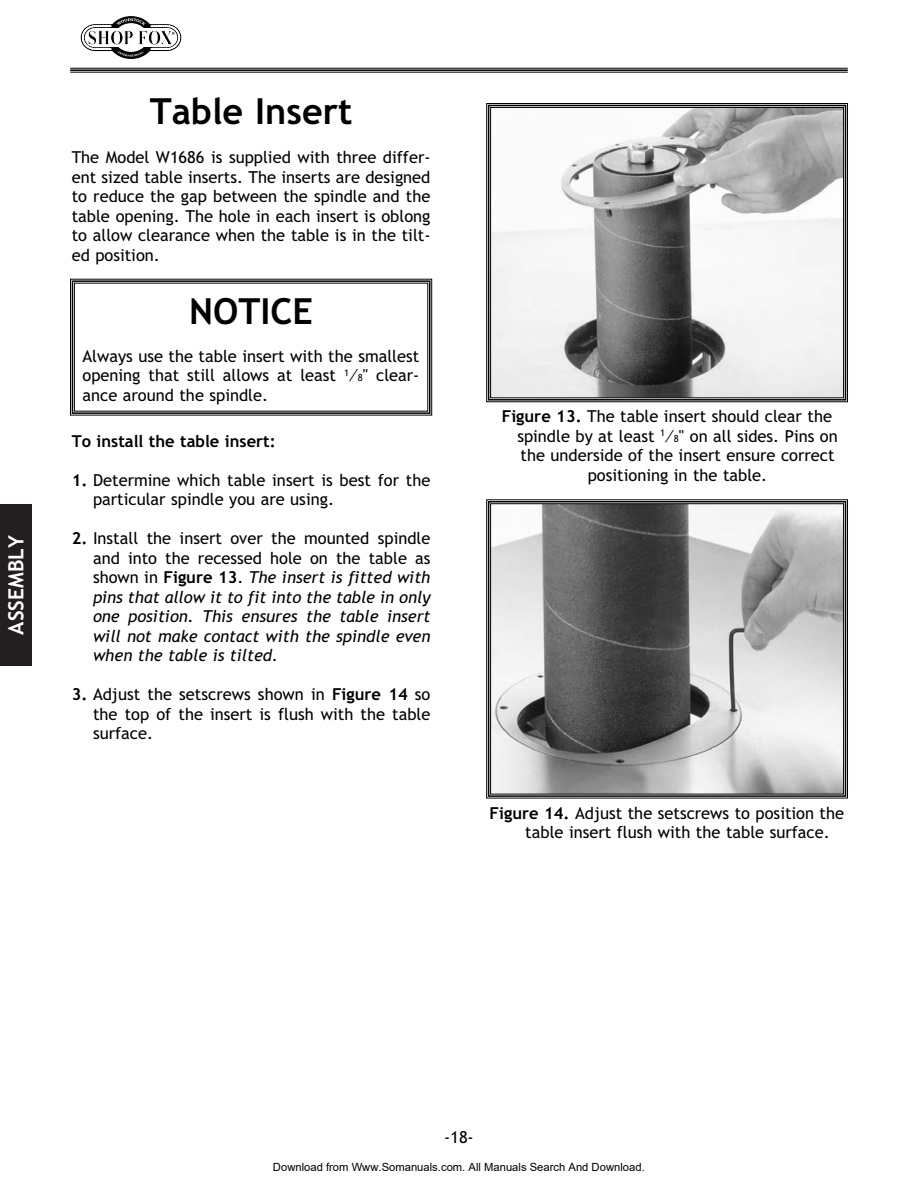
<style>
.page{position:relative;width:918px;height:1188px;background:#fff}
.page>*{position:absolute;margin:0;border:0;box-sizing:border-box;transform-origin:0 0}
.t1{font:36px "Trebuchet MS Bold";color:#000}
.t2{font:21px "Trebuchet MS Bold";color:#fff}
.t3{font:16.5px/19.5px "Trebuchet MS";color:#000;text-align:justify}
.t4{font:16.5px/19.5px "Trebuchet MS Italic";color:#000;text-align:justify}
.t5{font:16.5px "Trebuchet MS Bold";color:#000}
.t6{font:11.25px "Arial";color:#000}
.s1{font-size:9.6px}
.s2{font-family:"Trebuchet MS Bold"}
.s3{font-family:"Trebuchet MS"}
</style>
<div class="page">
<div style="left:0;top:504px;width:32px;height:162px;background:#231f20"></div>
<hr style="left:70px;top:68px;width:778px;height:1px;background:#000">
<hr style="left:70px;top:69px;width:778px;height:2px;background:#000">
<hr style="left:70px;top:72px;width:778px;height:1px;background:#000">
<svg style="left:80px;top:16px;width:102px;height:57px"></svg>
<div style="left:70px;top:279px;width:362px;height:136px;border:1px solid #000"></div>
<div style="left:72px;top:280px;width:358px;height:134px;border:2px solid #000"></div>
<img style="left:492px;top:109px;width:350px;height:287px">
<div style="left:486px;top:103px;width:362px;height:299px;border:1px solid #000"></div>
<div style="left:488px;top:105px;width:358px;height:296px;border:2px solid #000"></div>
<div style="left:490px;top:107px;width:354px;height:291px;border:1px solid #000"></div>
<img style="left:492px;top:505px;width:350px;height:287px">
<div style="left:488px;top:501px;width:358px;height:296px;border:2px solid #000"></div>
<div style="left:490px;top:503px;width:354px;height:291px;border:1px solid #000"></div>
<p class="t2" style="left:8px;top:635px;width:101px;rotate:-90deg">ASSEMBLY</p>
<h1 class="t1" style="left:150px;top:98px;width:204px">Table Insert</h1>
<p class="t3" style="left:72px;top:149px;width:360px">The Model W1686 is supplied with three differ&shy;ent sized table inserts. The inserts are designed to reduce the gap between the spindle and the table opening. The hole in each insert is oblong to allow clearance when the table is in the tilt&shy;ed position.</p>
<h1 class="t1" style="left:189px;top:297px;width:125px">NOTICE</h1>
<p class="t3" style="left:82px;top:347px;width:338px">Always use the table insert with the smallest opening that still allows at least <sup>1</sup>⁄<span class="s1">8</span>" clear&shy;ance around the spindle.</p>
<p class="t5" style="left:72px;top:434px;width:206px">To install the table insert:</p>
<p class="t3" style="left:93px;top:471px;width:339px;text-indent:-21px"><span class="s2">1.</span> Determine which table insert is best for the particular spindle you are using.</p>
<p class="t3" style="left:72px;top:530px;width:360px;text-align:right"><span class="s2">2.</span> Install the insert over the mounted spindle and into the recessed hole on the table as</p>
<p class="t4" style="left:93px;top:569px;width:339px"><span class="s3">shown in</span> <span class="s2">Figure 13</span><span class="s3">.</span> The insert is fitted with pins that allow it to fit into the table in only one position. This ensures the table insert will not make contact with the spindle even when the table is tilted.</p>
<p class="t3" style="left:93px;top:686px;width:339px;text-indent:-21px"><span class="s2">3.</span> Adjust the setscrews shown in <span class="s2">Figure 14</span> so the top of the insert is flush with the table surface.</p>
<p class="t3" style="left:502px;top:408px;width:332px"><span class="s2">Figure 13.</span> The table insert should clear the</p>
<p class="t3" style="left:517px;top:427px;width:322px">spindle by at least <sup>1</sup>⁄<span class="s1">8</span>" on all sides. Pins on</p>
<p class="t3" style="left:521px;top:447px;width:316px">the underside of the insert ensure correct</p>
<p class="t3" style="left:588px;top:466px;width:181px">positioning in the table.</p>
<p class="t3" style="left:525px;top:804px;width:320px;text-indent:-36px"><span class="s2">Figure 14.</span> Adjust the setscrews to position the table insert flush with the table surface.</p>
<p class="t3" style="left:444px;top:1129px;width:31px">-18-</p>
<p class="t6" style="left:273px;top:1160px;width:373px">Download from Www.Somanuals.com. All Manuals Search And Download.</p>
</div>
